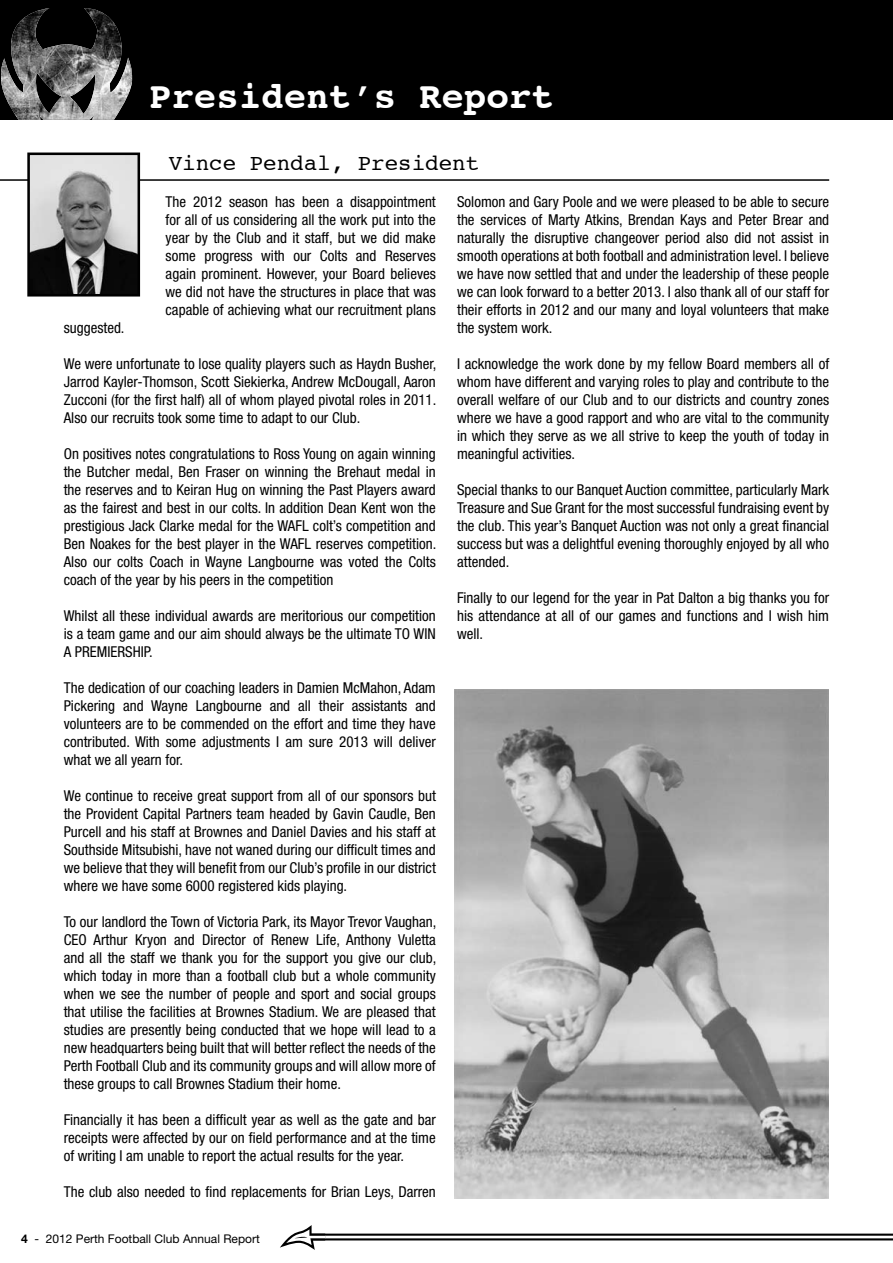
<style>
.page{position:relative;width:893px;height:1263px;background:#fff}
.page>*{position:absolute;margin:0;border:0;box-sizing:border-box;transform-origin:0 0}
.t1{font:700 37.5px "Courier";color:#fff}
.t2{font:22.5px "Courier";color:#000}
.t3{font:condensed 15px/18px "Helvetica Neue";color:#000;text-align:justify}
.t4{font:12px "Helvetica Neue";color:#000}
.s1{font-weight:700}
</style>
<div class="page">
<div style="left:0;top:0;width:893px;height:120px;background:#000"></div>
<img style="left:1px;top:8px;width:131px;height:112px">
<svg style="left:280px;top:1225px;width:613px;height:25px"></svg>
<hr style="left:0;top:179px;width:829px;height:2px;background:#000">
<img style="left:31px;top:157px;width:105px;height:136px">
<div style="left:27px;top:153px;width:113px;height:144px;border:3px solid #000"></div>
<img style="left:455px;top:690px;width:373px;height:509px">
<h1 class="t1" style="left:149px;top:66px;width:407px">President’s Report</h1>
<h2 class="t2" style="left:169px;top:145px;width:312px">Vince Pendal, President</h2>
<p class="t3" style="left:166px;top:192px;width:272px">The 2012 season has been a disappointment for all of us considering all the work put into the year by the Club and it staff, but we did make some progress with our Colts and Reserves again prominent. However, your Board believes we did not have the structures in place that was capable of achieving what our recruitment plans</p>
<p class="t3" style="left:64px;top:318px;width:62px">suggested.</p>
<p class="t3" style="left:64px;top:354px;width:374px">We were unfortunate to lose quality players such as Haydn Busher, Jarrod Kayler-Thomson, Scott Siekierka, Andrew McDougall, Aaron Zucconi (for the first half) all of whom played pivotal roles in 2011.<br>Also our recruits took some time to adapt to our Club.</p>
<p class="t3" style="left:64px;top:444px;width:374px">On positives notes congratulations to Ross Young on again winning the Butcher medal, Ben Fraser on winning the Brehaut medal in the reserves and to Keiran Hug on winning the Past Players award as the fairest and best in our colts. In addition Dean Kent won the prestigious Jack Clarke medal for the WAFL colt’s competition and Ben Noakes for the best player in the WAFL reserves competition.<br>Also our colts Coach in Wayne Langbourne was voted the Colts coach of the year by his peers in the competition</p>
<p class="t3" style="left:64px;top:606px;width:374px">Whilst all these individual awards are meritorious our competition is a team game and our aim should always be the ultimate TO WIN A PREMIERSHIP.</p>
<p class="t3" style="left:64px;top:678px;width:374px">The dedication of our coaching leaders in Damien McMahon, Adam Pickering and Wayne Langbourne and all their assistants and volunteers are to be commended on the effort and time they have contributed. With some adjustments I am sure 2013 will deliver what we all yearn for.</p>
<p class="t3" style="left:64px;top:786px;width:374px">We continue to receive great support from all of our sponsors but the Provident Capital Partners team headed by Gavin Caudle, Ben Purcell and his staff at Brownes and Daniel Davies and his staff at Southside Mitsubishi, have not waned during our difficult times and we believe that they will benefit from our Club’s profile in our district where we have some 6000 registered kids playing.</p>
<p class="t3" style="left:64px;top:912px;width:374px">To our landlord the Town of Victoria Park, its Mayor Trevor Vaughan, CEO Arthur Kryon and Director of Renew Life, Anthony Vuletta and all the staff we thank you for the support you give our club, which today in more than a football club but a whole community when we see the number of people and sport and social groups that utilise the facilities at Brownes Stadium. We are pleased that studies are presently being conducted that we hope will lead to a new headquarters being built that will better reflect the needs of the Perth Football Club and its community groups and will allow more of these groups to call Brownes Stadium their home.</p>
<p class="t3" style="left:64px;top:1110px;width:374px">Financially it has been a difficult year as well as the gate and bar receipts were affected by our on field performance and at the time of writing I am unable to report the actual results for the year.</p>
<p class="t3" style="left:64px;top:1182px;width:374px">The club also needed to find replacements for Brian Leys, Darren</p>
<p class="t4" style="left:21px;top:1231px;width:240px"><span class="s1">4</span> - 2012 Perth Football Club Annual Report</p>
<p class="t3" style="left:457px;top:192px;width:374px">Solomon and Gary Poole and we were pleased to be able to secure the services of Marty Atkins, Brendan Kays and Peter Brear and naturally the disruptive changeover period also did not assist in smooth operations at both football and administration level. I believe we have now settled that and under the leadership of these people we can look forward to a better 2013. I also thank all of our staff for their efforts in 2012 and our many and loyal volunteers that make the system work.</p>
<p class="t3" style="left:457px;top:354px;width:374px">I acknowledge the work done by my fellow Board members all of whom have different and varying roles to play and contribute to the overall welfare of our Club and to our districts and country zones where we have a good rapport and who are vital to the community in which they serve as we all strive to keep the youth of today in meaningful activities.</p>
<p class="t3" style="left:457px;top:480px;width:374px">Special thanks to our Banquet Auction committee, particularly Mark Treasure and Sue Grant for the most successful fundraising event by the club. This year’s Banquet Auction was not only a great financial success but was a delightful evening thoroughly enjoyed by all who attended.</p>
<p class="t3" style="left:457px;top:588px;width:373px">Finally to our legend for the year in Pat Dalton a big thanks you for his attendance at all of our games and functions and I wish him well.</p>
</div>
